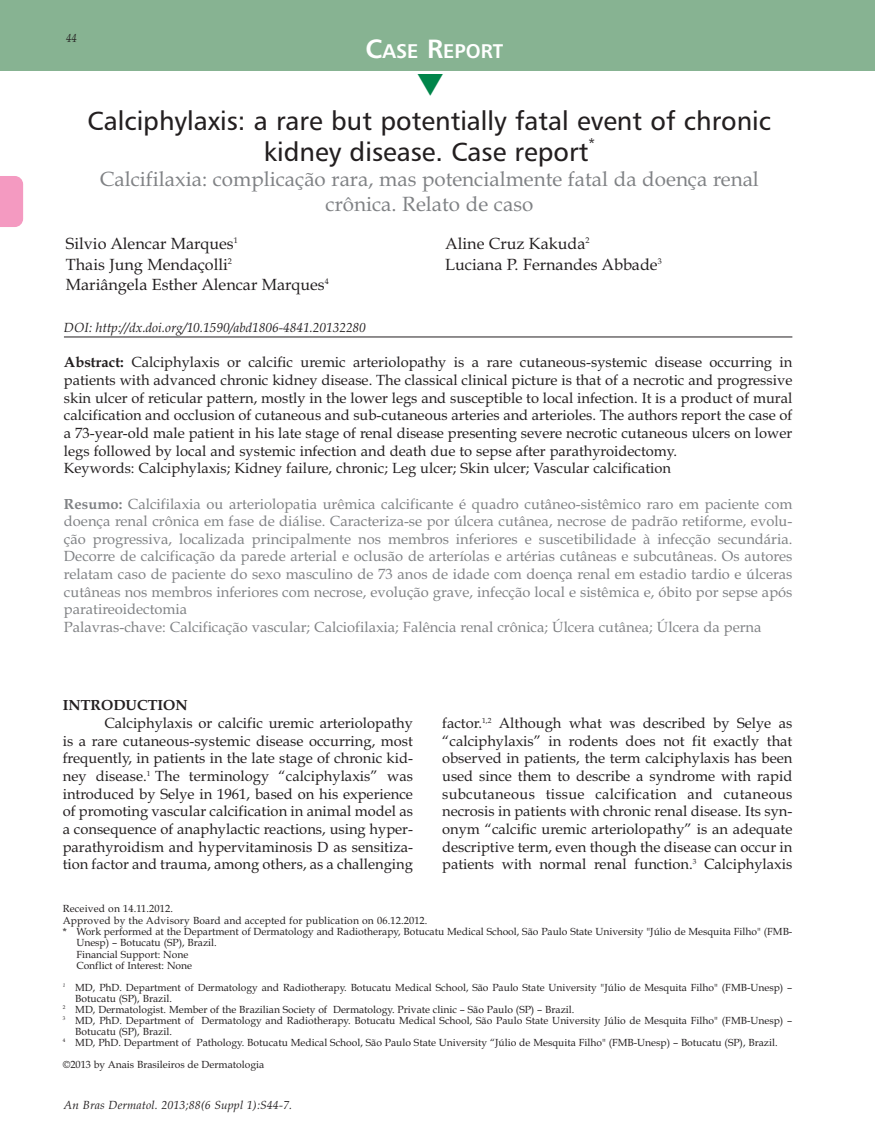
<style>
.page{position:relative;width:876px;height:1137px;background:#fff}
.page>*{position:absolute;margin:0;border:0;box-sizing:border-box;transform-origin:0 0}
.t1{font:26.4px/30.9px "Humanist 777 BT Roman B";color:#231f20;text-align:center}
.t2{font:20.55px/25px "Book Antiqua";color:#808285;text-align:center}
.t3{font:19.8px "Humanist 777 BT Bold B";color:#fff}
.t4{font:16.2px "Book Antiqua";color:#231f20}
.t5{font:14.7px/17.7px "Book Antiqua";color:#231f20;text-align:justify}
.t6{font:14.7px/17.7px "Book Antiqua";color:#808285}
.t7{font:700 14.7px "Book Antiqua";color:#231f20}
.t8{font:italic 13.2px "Book Antiqua";color:#231f20}
.t9{font:13.2px "Humanist 777 BT Roman B";color:#231f20}
.t10{font:italic 11.7px "Book Antiqua";letter-spacing:.015em;color:#231f20}
.t11{font:italic 11.7px "Book Antiqua";letter-spacing:.015em;color:#231f20;scale:.9 1}
.t12{font:10.35px/10.9px "Book Antiqua";color:#231f20}
.s1{font-size:26.4px}
.s2{font-weight:700}
</style>
<div class="page">
<div style="left:0;top:0;width:874px;height:71px;background:#87b392"></div>
<hr style="left:64px;top:337px;width:728px;height:1px;background:#231f20">
<svg style="left:0;top:176px;width:23px;height:51px"></svg>
<p class="t11" style="left:66px;top:33px;width:13px">44</p>
<h3 class="t3" style="left:365px;top:44px;width:139px"><span class="s1">C</span>ASE <span class="s1">R</span>EPORT</h3>
<h1 class="t1" style="left:88px;top:107px;width:685px">Calciphylaxis: a rare but potentially fatal event of chronic kidney disease. Case report</h1>
<p class="t9" style="left:588px;top:138px;width:8px">*</p>
<h2 class="t2" style="left:100px;top:169px;width:660px">Calcifilaxia: complicação rara, mas potencialmente fatal da doença renal crônica. Relato de caso</h2>
<p class="t4" style="left:66px;top:237px;width:173px">Silvio Alencar Marques<sup>1</sup></p>
<p class="t4" style="left:445px;top:237px;width:146px">Aline Cruz Kakuda<sup>2</sup></p>
<p class="t4" style="left:66px;top:258px;width:167px">Thais Jung Mendaçolli<sup>2</sup></p>
<p class="t4" style="left:445px;top:258px;width:218px">Luciana P. Fernandes Abbade<sup>3</sup></p>
<p class="t4" style="left:66px;top:278px;width:264px">Mariângela Esther Alencar Marques<sup>4</sup></p>
<p class="t8" style="left:64px;top:323px;width:303px">DOI: http://dx.doi.org/10.1590/abd1806-4841.20132280</p>
<p class="t5" style="left:64px;top:355px;width:730px;text-align:left"><span class="s2">Abstract:</span> Calciphylaxis or calcific uremic arteriolopathy is a rare cutaneous-systemic disease occurring in patients with advanced chronic kidney disease. The classical clinical picture is that of a necrotic and progressive skin ulcer of reticular pattern, mostly in the lower legs and susceptible to local infection. It is a product of mural calcification and occlusion of cutaneous and sub-cutaneous arteries and arterioles. The authors report the case of a 73-year-old male patient in his late stage of renal disease presenting severe necrotic cutaneous ulcers on lower legs followed by local and systemic infection and death due to sepse after parathyroidectomy.<br>Keywords: Calciphylaxis; Kidney failure, chronic; Leg ulcer; Skin ulcer; Vascular calcification</p>
<p class="t6" style="left:64px;top:496px;width:730px"><span class="s2">Resumo:</span> Calcifilaxia ou arteriolopatia urêmica calcificante é quadro cutâneo-sistêmico raro em paciente com doença renal crônica em fase de diálise. Caracteriza-se por úlcera cutânea, necrose de padrão retiforme, evolu&shy;ção progressiva, localizada principalmente nos membros inferiores e suscetibilidade à infecção secundária.<br>Decorre de calcificação da parede arterial e oclusão de arteríolas e artérias cutâneas e subcutâneas. Os autores relatam caso de paciente do sexo masculino de 73 anos de idade com doença renal em estadio tardio e úlceras cutâneas nos membros inferiores com necrose, evolução grave, infecção local e sistêmica e, óbito por sepse após paratireoidectomia<br>Palavras-chave: Calcificação vascular; Calciofilaxia; Falência renal crônica; Úlcera cutânea; Úlcera da perna</p>
<p class="t7" style="left:63px;top:700px;width:126px">INTRODUCTION</p>
<p class="t5" style="left:63px;top:716px;width:352px;text-indent:42px">Calciphylaxis or calcific uremic arteriolopathy is a rare cutaneous-systemic disease occurring, most frequently, in patients in the late stage of chronic kid&shy;ney disease.<sup>1</sup> The terminology “calciphylaxis” was introduced by Selye in 1961, based on his experience of promoting vascular calcification in animal model as a consequence of anaphylactic reactions, using hyper&shy;parathyroidism and hypervitaminosis D as sensitiza&shy;tion factor and trauma, among others, as a challenging</p>
<p class="t5" style="left:442px;top:716px;width:352px">factor.<sup>1,2</sup> Although what was described by Selye as “calciphylaxis” in rodents does not fit exactly that observed in patients, the term calciphylaxis has been used since them to describe a syndrome with rapid subcutaneous tissue calcification and cutaneous necrosis in patients with chronic renal disease. Its syn&shy;onym “calcific uremic arteriolopathy” is an adequate descriptive term, even though the disease can occur in patients with normal renal function.<sup>3</sup> Calciphylaxis</p>
<p class="t12" style="left:63px;top:904px;width:366px;line-height:12.3px">Received on 14.11.2012.<br>Approved by the Advisory Board and accepted for publication on 06.12.2012.</p>
<p class="t12" style="left:76px;top:928px;width:717px;text-indent:-14px">* Work performed at the Department of Dermatology and Radiotherapy, Botucatu Medical School, São Paulo State University "Júlio de Mesquita Filho" (FMB-Unesp) – Botucatu (SP), Brazil.<br>Financial Support: None<br>Conflict of Interest: None</p>
<p class="t12" style="left:63px;top:983px;width:731px"><sup>1</sup> MD, PhD. Department of Dermatology and Radiotherapy. Botucatu Medical School, São Paulo State University "Júlio de Mesquita Filho" (FMB-Unesp) –</p>
<p class="t12" style="left:75px;top:994px;width:98px">Botucatu (SP), Brazil.</p>
<p class="t12" style="left:63px;top:1005px;width:513px"><sup>2</sup> MD, Dermatologist. Member of the Brazilian Society of Dermatology. Private clinic – São Paulo (SP) – Brazil.</p>
<p class="t12" style="left:63px;top:1016px;width:731px"><sup>3</sup> MD, PhD. Department of Dermatology and Radiotherapy. Botucatu Medical School, São Paulo State University Júlio de Mesquita Filho" (FMB-Unesp) –</p>
<p class="t12" style="left:75px;top:1027px;width:98px">Botucatu (SP), Brazil.</p>
<p class="t12" style="left:63px;top:1038px;width:716px"><sup>4</sup> MD, PhD. Department of Pathology. Botucatu Medical School, São Paulo State University “Júlio de Mesquita Filho" (FMB-Unesp) – Botucatu (SP), Brazil.</p>
<p class="t12" style="left:63px;top:1060px;width:203px">©2013 by Anais Brasileiros de Dermatologia</p>
<p class="t10" style="left:64px;top:1101px;width:230px">An Bras Dermatol. 2013;88(6 Suppl 1):S44-7.</p>
</div>
